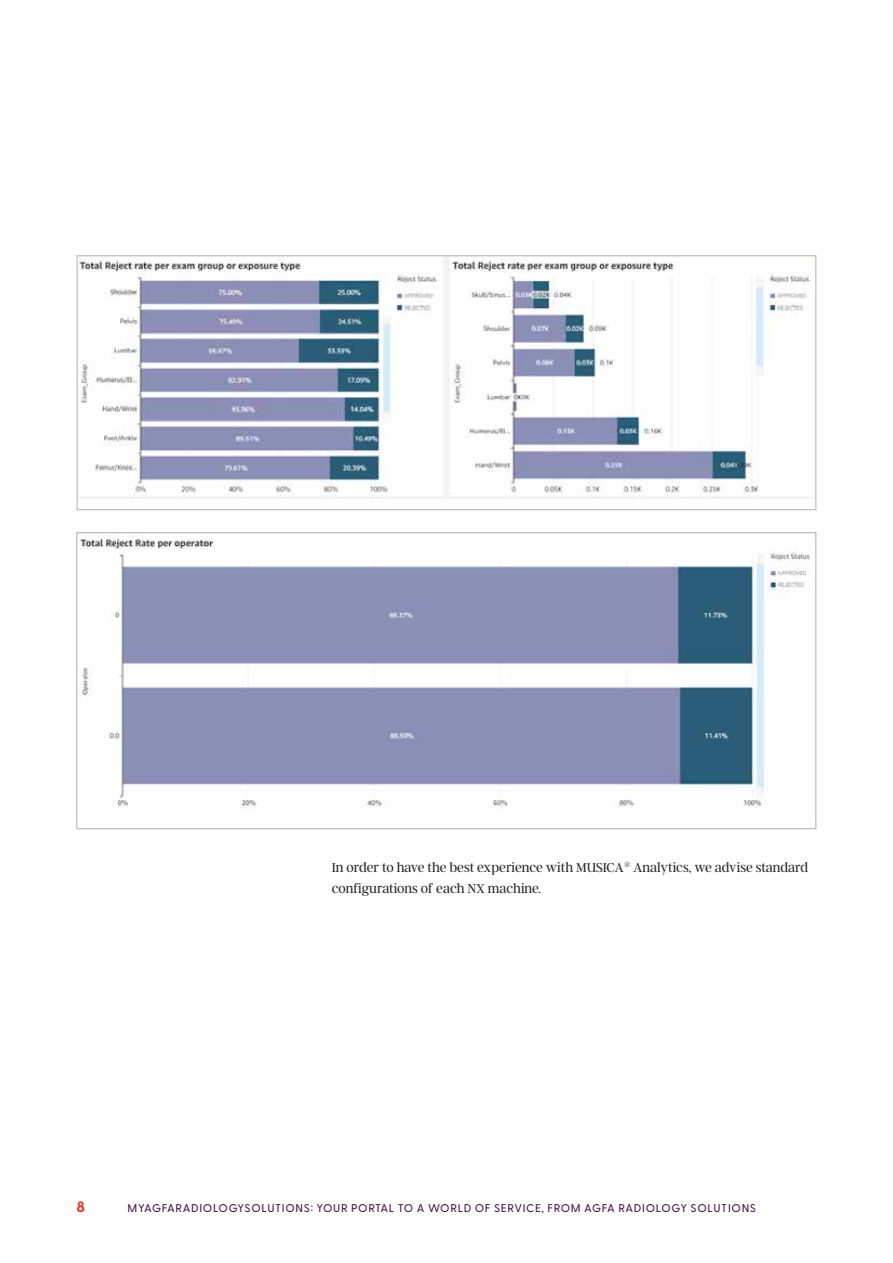
<style>
.page{position:relative;width:893px;height:1263px;background:#fff}
.page>*{position:absolute;margin:0;border:0;box-sizing:border-box;transform-origin:0 0}
.t1{font:700 15px "Greycliff CF";color:#ee3124}
.t2{font:300 14.25px/21.3px "Argent CF";color:#292829}
.t3{font:500 11.25px "Greycliff CF";letter-spacing:.06em;color:#49134c}
</style>
<div class="page">
<img style="left:78px;top:534px;width:733px;height:275px">
<img style="left:79px;top:257px;width:735px;height:241px">
<div style="left:77px;top:255px;width:739px;height:255px;border:1px solid #c5bbb6"></div>
<p class="t2" style="left:332px;top:857px;width:478px">In order to have the best experience with MUSICA<sup>®</sup> Analytics, we advise standard configurations of each NX machine.</p>
<p class="t1" style="left:77px;top:1195px;width:10px">8</p>
<p class="t3" style="left:128px;top:1199px;width:630px">MYAGFARADIOLOGYSOLUTIONS: YOUR PORTAL TO A WORLD OF SERVICE, FROM AGFA RADIOLOGY SOLUTIONS</p>
</div>
